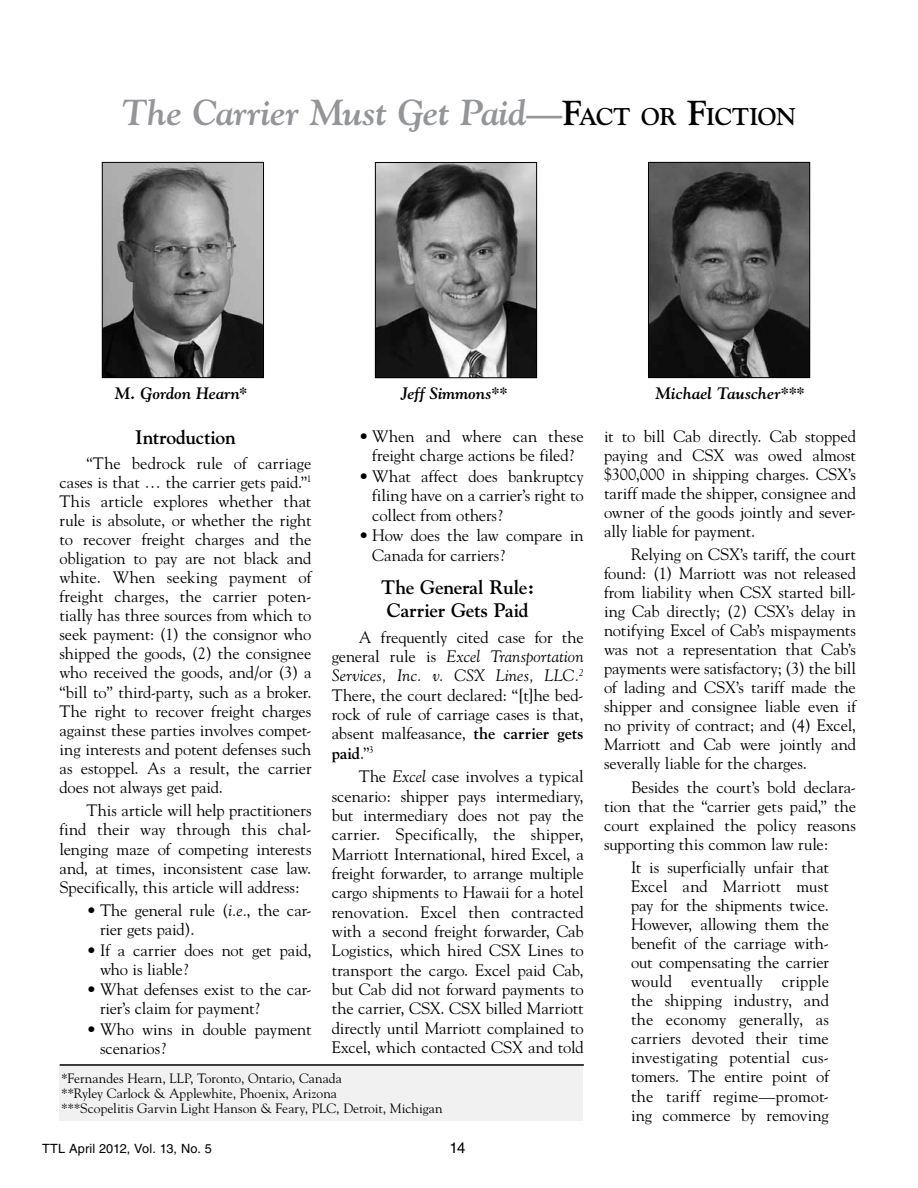
<style>
.page{position:relative;width:918px;height:1188px;background:#fff}
.page>*{position:absolute;margin:0;border:0;box-sizing:border-box;transform-origin:0 0}
.t1{font:italic 700 36px "Goudy";letter-spacing:-.02em;color:#939598}
.t2{font:700 19.5px/23.1px "Goudy";letter-spacing:-.015em;color:#000}
.t3{font:16.5px/19px "Goudy";letter-spacing:-.005em;color:#000;text-align:justify}
.t4{font:italic 700 16.5px "Goudy";color:#000}
.t5{font:15px "Helvetica";color:#000}
.t6{font:13.5px/15px "Goudy";color:#000}
.t7{font:12.75px "Helvetica";letter-spacing:.01em;color:#000}
.s1{font-style:normal;font-size:34.5px;color:#000}
.s2{font-style:normal;font-size:24.15px;color:#000}
.s3{font-style:italic}
.s4{font-weight:700}
</style>
<div class="page">
<div style="left:60px;top:1065px;width:523px;height:55px;background:#f1f1f2"></div>
<hr style="left:60px;top:1064px;width:524px;height:2px;background:#000">
<img style="left:104px;top:164px;width:158px;height:212px">
<div style="left:102px;top:162px;width:162px;height:216px;border:1px solid #000"></div>
<img style="left:650px;top:164px;width:158px;height:212px">
<div style="left:648px;top:162px;width:162px;height:216px;border:1px solid #000"></div>
<img style="left:377px;top:164px;width:158px;height:212px">
<div style="left:375px;top:162px;width:162px;height:216px;border:1px solid #000"></div>
<h1 class="t1" style="left:122px;top:90px;width:676px">The Carrier Must Get Paid—<span class="s1">F</span><span class="s2">ACT OR</span> <span class="s1">F</span><span class="s2">ICTION</span></h1>
<p class="t4" style="left:115px;top:383px;width:134px">M. Gordon Hearn*</p>
<p class="t4" style="left:401px;top:383px;width:108px">Jeff Simmons**</p>
<p class="t4" style="left:656px;top:383px;width:150px">Michael Tauscher***</p>
<p class="t2" style="left:135px;top:425px;width:102px">Introduction</p>
<p class="t3" style="left:60px;top:453px;width:254px;text-indent:27px">“The bedrock rule of carriage cases is that … the carrier gets paid.”<sup>1<br></sup>This article explores whether that rule is absolute, or whether the right to recover freight charges and the obligation to pay are not black and white. When seeking payment of freight charges, the carrier poten&shy;tially has three sources from which to seek payment: (1) the consignor who shipped the goods, (2) the consignee who received the goods, and/or (3) a “bill to” third-party, such as a broker.<br>The right to recover freight charges against these parties involves compet&shy;ing interests and potent defenses such as estoppel. As a result, the carrier does not always get paid.</p>
<p class="t3" style="left:60px;top:801px;width:254px;text-indent:27px">This article will help practitioners find their way through this chal&shy;lenging maze of competing interests and, at times, inconsistent case law.<br>Specifically, this article will address:</p>
<p class="t3" style="left:100px;top:900px;width:213px;text-indent:-13px">• The general rule (<span class="s3">i.e.</span>, the car&shy;rier gets paid).</p>
<p class="t3" style="left:100px;top:940px;width:213px;text-indent:-13px">• If a carrier does not get paid, who is liable?</p>
<p class="t3" style="left:100px;top:980px;width:213px;text-indent:-13px">• What defenses exist to the car&shy;rier’s claim for payment?</p>
<p class="t3" style="left:100px;top:1019px;width:213px;text-indent:-13px">• Who wins in double payment scenarios?</p>
<p class="t3" style="left:359px;top:426px;width:226px;text-align:center">• When and where can these freight charge actions be filed?</p>
<p class="t3" style="left:372px;top:466px;width:213px;text-indent:-13px">• What affect does bankruptcy filing have on a carrier’s right to collect from others?</p>
<p class="t3" style="left:372px;top:526px;width:213px;text-indent:-13px">• How does the law compare in<br>Canada for carriers?</p>
<p class="t2" style="left:381px;top:576px;width:154px">The General Rule:<br>Carrier Gets Paid</p>
<p class="t3" style="left:332px;top:627px;width:254px;text-indent:27px">A frequently cited case for the general rule is <span class="s3">Excel Transportation Services, Inc. v. CSX Lines, LLC.</span><sup>2<br></sup>There, the court declared: “[t]he bed&shy;rock of rule of carriage cases is that, absent malfeasance, <span class="s4">the carrier gets paid</span>.”<sup>3</sup></p>
<p class="t3" style="left:332px;top:767px;width:254px;text-indent:27px">The <span class="s3">Excel</span> case involves a typical scenario: shipper pays intermediary, but intermediary does not pay the carrier. Specifically, the shipper, Marriott International, hired Excel, a freight forwarder, to arrange multiple cargo shipments to Hawaii for a hotel renovation. Excel then contracted with a second freight forwarder, Cab Logistics, which hired CSX Lines to transport the cargo. Excel paid Cab, but Cab did not forward payments to the carrier, CSX. CSX billed Marriott directly until Marriott complained to Excel, which contacted CSX and told</p>
<p class="t6" style="left:61px;top:1071px;width:383px">*Fernandes Hearn, LLP, Toronto, Ontario, Canada<br>**Ryley Carlock &amp; Applewhite, Phoenix, Arizona<br>***Scopelitis Garvin Light Hanson &amp; Feary, PLC, Detroit, Michigan</p>
<p class="t7" style="left:42px;top:1141px;width:171px">TTL April 2012, Vol. 13, No. 5</p>
<p class="t5" style="left:450px;top:1139px;width:17px">14</p>
<p class="t3" style="left:604px;top:426px;width:254px">it to bill Cab directly. Cab stopped paying and CSX was owed almost $300,000 in shipping charges. CSX’s tariff made the shipper, consignee and owner of the goods jointly and sever&shy;ally liable for payment.</p>
<p class="t3" style="left:604px;top:545px;width:254px;text-indent:27px">Relying on CSX’s tariff, the court found: (1) Marriott was not released from liability when CSX started bill&shy;ing Cab directly; (2) CSX’s delay in notifying Excel of Cab’s mispayments was not a representation that Cab’s payments were satisfactory; (3) the bill of lading and CSX’s tariff made the shipper and consignee liable even if no privity of contract; and (4) Excel, Marriott and Cab were jointly and severally liable for the charges.</p>
<p class="t3" style="left:604px;top:777px;width:254px;text-indent:27px">Besides the court’s bold declara&shy;tion that the “carrier gets paid,” the court explained the policy reasons supporting this common law rule:</p>
<p class="t3" style="left:631px;top:858px;width:200px">It is superficially unfair that Excel and Marriott must pay for the shipments twice.<br>However, allowing them the benefit of the carriage with&shy;out compensating the carrier would eventually cripple the shipping industry, and the economy generally, as carriers devoted their time investigating potential cus&shy;tomers. The entire point of the tariff regime—promot&shy;ing commerce by removing</p>
</div>
